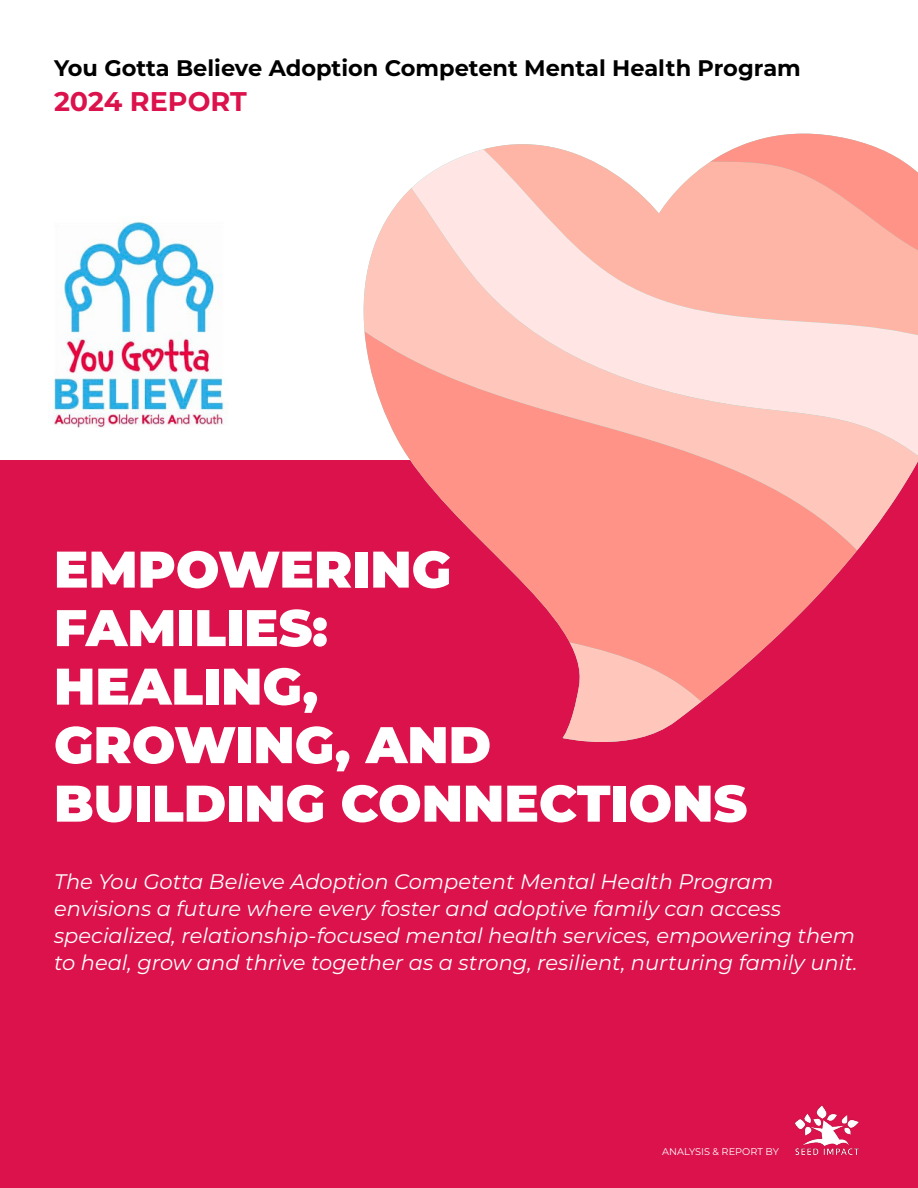
<style>
.page{position:relative;width:918px;height:1188px;background:#fff}
.page>*{position:absolute;margin:0;border:0;box-sizing:border-box;transform-origin:0 0}
.t1{font:900 51.45px/58.5px "Montserrat";color:#fff}
.t2{font:700 27px "Montserrat";color:#db124b}
.t3{font:700 22.5px "Montserrat";color:#000}
.t4{font:italic 21px/27px "Montserrat";color:#fff}
.t5{font:9.75px "Montserrat";color:#fff}
</style>
<div class="page">
<div style="left:0;top:460px;width:918px;height:728px;background:#db124b"></div>
<img style="left:795px;top:1105px;width:64px;height:50px">
<img style="left:52px;top:221px;width:172px;height:206px">
<svg style="left:363px;top:133px;width:555px;height:609px"></svg>
<p class="t3" style="left:54px;top:52px;width:748px">You Gotta Believe Adoption Competent Mental Health Program</p>
<p class="t2" style="left:54px;top:82px;width:194px">2024 REPORT</p>
<h1 class="t1" style="left:54px;top:537px;width:695px">EMPOWERING<br>FAMILIES:<br>HEALING,<br>GROWING, AND<br>BUILDING CONNECTIONS</h1>
<p class="t4" style="left:54px;top:867px;width:805px">The You Gotta Believe Adoption Competent Mental Health Program envisions a future where every foster and adoptive family can access specialized, relationship-focused mental health services, empowering them to heal, grow and thrive together as a strong, resilient, nurturing family unit.</p>
<p class="t5" style="left:662px;top:1145px;width:118px">ANALYSIS &amp; REPORT BY</p>
</div>
